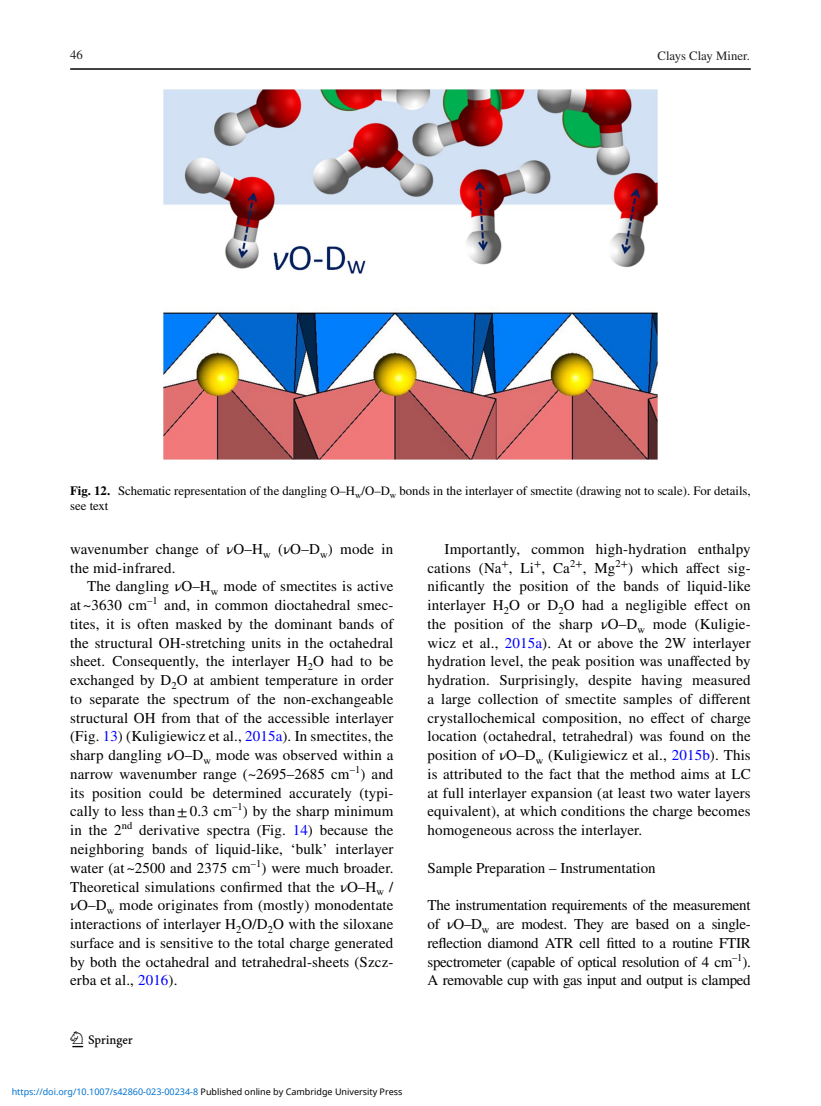
<style>
.page{position:relative;width:821px;height:1106px;background:#fff}
.page>*{position:absolute;margin:0;border:0;box-sizing:border-box;transform-origin:0 0}
.t1{font:22.5px "Springnew Regular 2";color:#000}
.t2{font:15px/18.8px "STIX Regular 2";letter-spacing:.01em;color:#000;text-align:justify}
.t3{font:12.75px/15px "STIX Regular 2";color:#000}
.t4{font:12.75px "STIX Regular 3";color:#231f20}
.t5{font:12.75px "STIX";color:#1d1e1f}
.t6{font:9px "Noto Sans";color:#0172cf}
.s1{font-family:"STIX";font-weight:700}
.s2{color:#00f}
.s3{color:#000}
</style>
<div class="page">
<hr style="left:70px;top:68px;width:680px;height:2px;background:#000">
<img style="left:164px;top:89px;width:493px;height:371px">
<p class="t5" style="left:70px;top:51px;width:14px">46</p>
<p class="t4" style="left:657px;top:47px;width:94px">Clays Clay Miner.</p>
<p class="t3" style="left:70px;top:484px;width:682px"><span class="s1">Fig. 12.</span> Schematic representation of the dangling O–H<sub>w</sub>/O–D<sub>w</sub> bonds in the interlayer of smectite (drawing not to scale). For details, see text</p>
<p class="t2" style="left:70px;top:540px;width:325px">wavenumber change of νΟ–H<sub>w</sub> (νΟ–D<sub>w</sub>) mode in the mid-infrared.</p>
<p class="t2" style="left:70px;top:578px;width:325px;text-indent:17px">The dangling νΟ–Η<sub>w</sub> mode of smectites is active at ~3630 cm<sup>–1</sup> and, in common dioctahedral smec&shy;tites, it is often masked by the dominant bands of the structural OH-stretching units in the octahedral sheet. Consequently, the interlayer H<sub>2</sub>O had to be exchanged by D<sub>2</sub>O at ambient temperature in order to separate the spectrum of the non-exchangeable structural OH from that of the accessible interlayer (Fig. <span class="s2">13</span>) (Kuligiewicz et al., <span class="s2">2015a</span>). In smectites, the sharp dangling νΟ–D<sub>w</sub> mode was observed within a narrow wavenumber range (~2695–2685 cm<sup>–1</sup>) and its position could be determined accurately (typi&shy;cally to less than±0.3 cm<sup>–1</sup>) by the sharp minimum in the 2<sup>nd</sup> derivative spectra (Fig. <span class="s2">14</span>) because the neighboring bands of liquid-like, ‘bulk’ interlayer water (at ~2500 and 2375 cm<sup>–1</sup>) were much broader.<br>Theoretical simulations confirmed that the νΟ–Η<sub>w</sub> / νΟ–D<sub>w</sub> mode originates from (mostly) monodentate interactions of interlayer H<sub>2</sub>O/D<sub>2</sub>O with the siloxane surface and is sensitive to the total charge generated by both the octahedral and tetrahedral-sheets (Szcz&shy;erba et al., <span class="s2">2016</span>).</p>
<h1 class="t1" style="left:72px;top:1031px;width:62px">1 3</h1>
<p class="t6" style="left:12px;top:1085px;width:392px">https://doi.org/10.1007/s42860-023-00234-8 <span class="s3">Published online by Cambridge University Press</span></p>
<p class="t2" style="left:427px;top:540px;width:325px;text-indent:17px">Importantly, common high-hydration enthalpy cations (Na<sup>+</sup>, Li<sup>+</sup>, Ca<sup>2+</sup>, Mg<sup>2+</sup>) which affect sig&shy;nificantly the position of the bands of liquid-like interlayer H<sub>2</sub>O or D<sub>2</sub>O had a negligible effect on the position of the sharp νΟ–D<sub>w</sub> mode (Kuligie&shy;wicz et al., <span class="s2">2015a</span>). At or above the 2W interlayer hydration level, the peak position was unaffected by hydration. Surprisingly, despite having measured a large collection of smectite samples of different crystallochemical composition, no effect of charge location (octahedral, tetrahedral) was found on the position of νΟ–D<sub>w</sub> (Kuligiewicz et al., <span class="s2">2015b</span>). This is attributed to the fact that the method aims at LC at full interlayer expansion (at least two water layers equivalent), at which conditions the charge becomes homogeneous across the interlayer.</p>
<p class="t2" style="left:427px;top:859px;width:230px">Sample Preparation – Instrumentation</p>
<p class="t2" style="left:427px;top:896px;width:325px">The instrumentation requirements of the measurement of νΟ–D<sub>w</sub> are modest. They are based on a single&shy;reflection diamond ATR cell fitted to a routine FTIR spectrometer (capable of optical resolution of 4 cm<sup>–1</sup>).<br>A removable cup with gas input and output is clamped</p>
</div>
